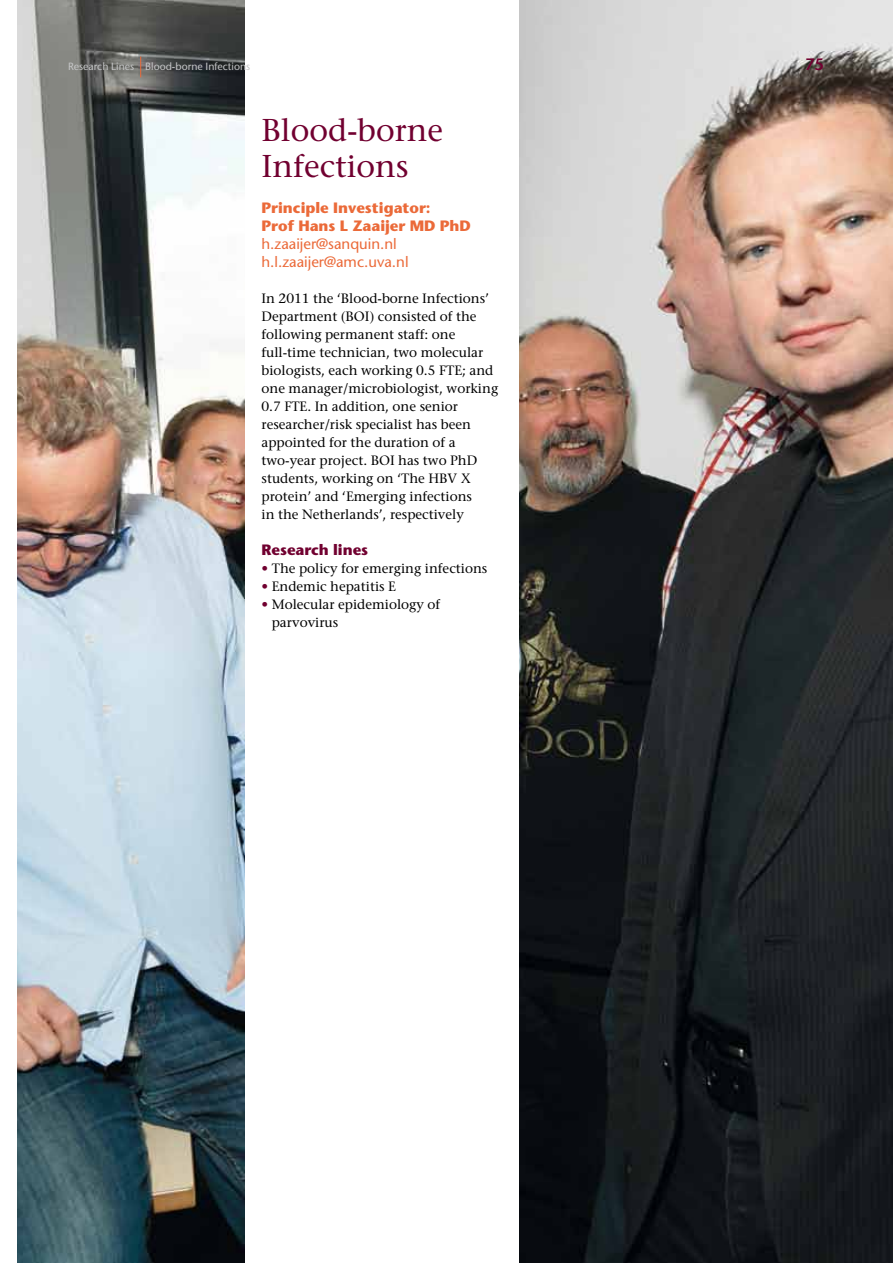
<style>
.page{position:relative;width:893px;height:1263px;background:#fff}
.page>*{position:absolute;margin:0;border:0;box-sizing:border-box;transform-origin:0 0}
.t1{font:31.5px/36px "Stone Serif";color:#710030}
.t2{font:600 16.5px "Stone Sans";color:#710030}
.t3{font:700 15px/18px "Stone Sans";color:#eb6a39}
.t4{font:15px/18px "Stone Sans";color:#eb6a39}
.t5{font:700 15px "Stone Sans";color:#710030}
.t6{font:13.5px/18px "Stone Serif";color:#000}
.t7{font:10.5px "Stone Sans";color:#c4c5c6}
.s1{color:#710030}
</style>
<div class="page">
<img style="left:17px;top:0;width:227px;height:1263px">
<img style="left:519px;top:0;width:374px;height:1263px">
<svg style="left:140px;top:57px;width:1px;height:20px"></svg>
<p class="t7" style="left:68px;top:60px;width:184px">Research Lines Blood-borne Infections</p>
<p class="t2" style="left:805px;top:54px;width:20px">75</p>
<h1 class="t1" style="left:261px;top:112px;width:183px">Blood-borne<br>Infections</h1>
<p class="t3" style="left:261px;top:199px;width:211px">Principle Investigator:<br>Prof Hans L Zaaijer MD PhD</p>
<p class="t4" style="left:261px;top:235px;width:149px">h.zaaijer@sanquin.nl h.l.zaaijer@amc.uva.nl</p>
<p class="t6" style="left:261px;top:289px;width:238px">In 2011 the ‘Blood-borne Infections’ Department (BOI) consisted of the following permanent staff: one full-time technician, two molecular biologists, each working 0.5 FTE; and one manager/microbiologist, working 0.7 FTE. In addition, one senior researcher/risk specialist has been appointed for the duration of a two-year project. BOI has two PhD students, working on ‘The HBV X protein’ and ‘Emerging infections<br>in the Netherlands’, respectively</p>
<p class="t5" style="left:261px;top:541px;width:108px">Research lines</p>
<p class="t6" style="left:261px;top:559px;width:227px"><span class="s1">•</span> The policy for emerging infections</p>
<p class="t6" style="left:261px;top:577px;width:136px"><span class="s1">•</span> Endemic hepatitis E</p>
<p class="t6" style="left:272px;top:595px;width:170px;text-indent:-10px"><span class="s1">•</span> Molecular epidemiology of parvovirus</p>
</div>
